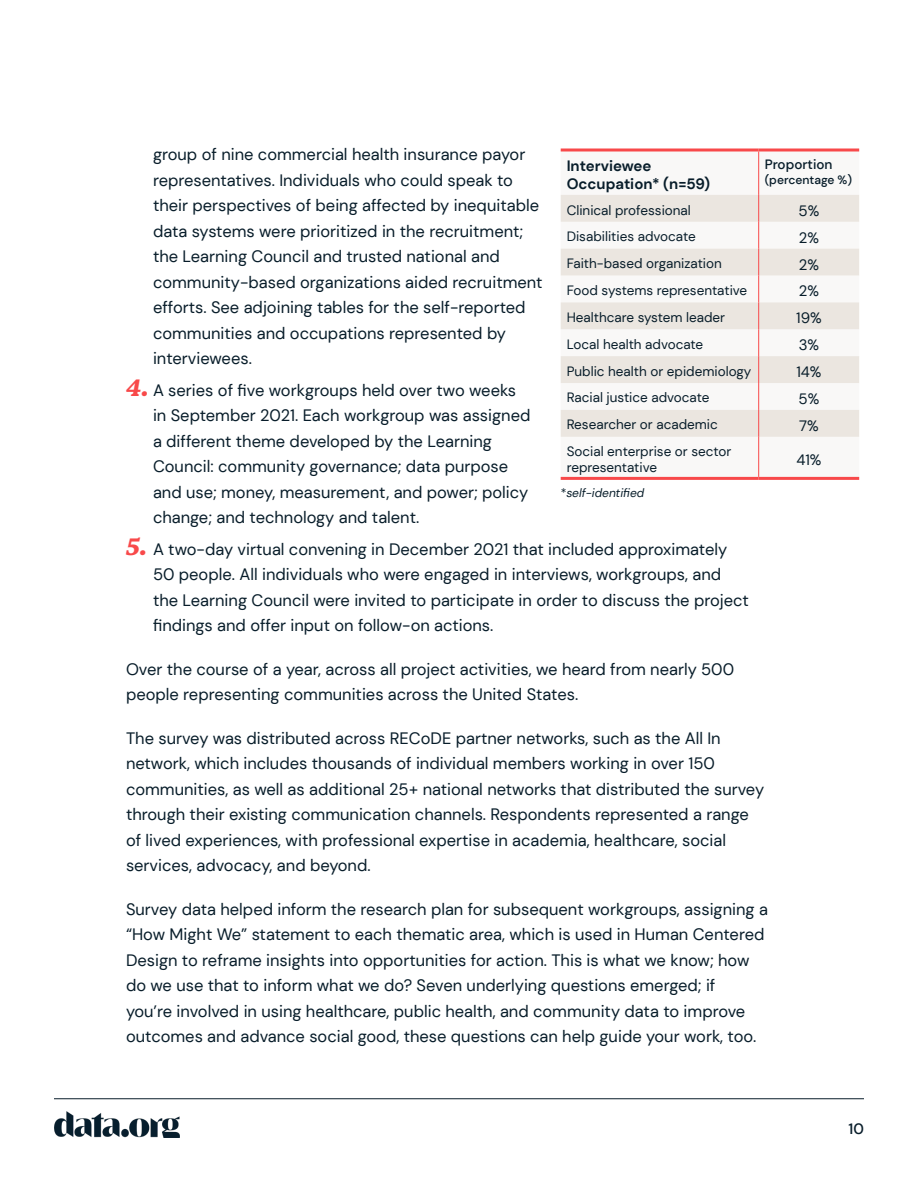
<style>
.page{position:relative;width:918px;height:1188px;background:#fff}
.page>*{position:absolute;margin:0;border:0;box-sizing:border-box;transform-origin:0 0}
.Main_paragraph{font:16.5px/25.5px "DM Sans";color:#081d2a}
.Main_paragraph-2{font:700 15px/18px "DM Sans";color:#081d2a}
.Main_paragraph-3{font:15px "DM Sans";color:#081d2a}
.t1{font:500 15px "DM Sans";color:#081d2a}
.Main_paragraph-4{font:13.5px/16.2px "DM Sans";color:#081d2a}
.Main_paragraph-5{font:500 13.5px "DM Sans";color:#081d2a}
.Main_paragraph-6{font:italic 12px "DM Sans";color:#081d2a}
.Main_paragraph-7{font:500 12px "DM Sans";color:#081d2a}
.s1{font-family:"Erode";font-weight:700;font-style:italic;font-size:28.5px;color:#f8494a}
.s2{font-style:normal}
</style>
<div class="page">
<hr style="left:54px;top:1098px;width:810px;height:1px;background:#081d2a">
<img style="left:54px;top:1111px;width:126px;height:26px">
<svg style="left:561px;top:152px;width:298px;height:325px"></svg>
<svg style="left:561px;top:195px;width:298px;height:242px;fill:#ebe6e0"></svg>
<svg style="left:758px;top:195px;width:1px;height:242px"></svg>
<svg style="left:561px;top:148px;width:198px;height:4px"></svg>
<svg style="left:759px;top:148px;width:100px;height:4px"></svg>
<hr style="left:758px;top:151px;width:1px;height:44px;background:#f8494a">
<hr style="left:758px;top:437px;width:1px;height:40px;background:#f8494a">
<hr style="left:561px;top:477px;width:198px;height:3px;background:#f8494a">
<hr style="left:759px;top:477px;width:100px;height:3px;background:#f8494a">
<p class="Main_paragraph" style="left:153px;top:142px;width:391px">group of nine commercial health insurance payor representatives. Individuals who could speak to their perspectives of being affected by inequitable data systems were prioritized in the recruitment; the Learning Council and trusted national and community-based organizations aided recruitment efforts. See adjoining tables for the self-reported communities and occupations represented by interviewees.</p>
<p class="Main_paragraph" style="left:153px;top:377px;width:379px;text-indent:-27px"><span class="s1">4.</span> A series of five workgroups held over two weeks in September 2021. Each workgroup was assigned a different theme developed by the Learning Council: community governance; data purpose and use; money, measurement, and power; policy change; and technology and talent.</p>
<p class="Main_paragraph" style="left:153px;top:536px;width:597px;text-indent:-27px"><span class="s1">5.</span> A two-day virtual convening in December 2021 that included approximately 50 people. All individuals who were engaged in interviews, workgroups, and the Learning Council were invited to participate in order to discuss the project findings and offer input on follow-on actions.</p>
<p class="Main_paragraph" style="left:126px;top:656px;width:610px">Over the course of a year, across all project activities, we heard from nearly 500 people representing communities across the United States.</p>
<p class="Main_paragraph" style="left:126px;top:725px;width:640px">The survey was distributed across RECoDE partner networks, such as the All In network, which includes thousands of individual members working in over 150 communities, as well as additional 25+ national networks that distributed the survey through their existing communication channels. Respondents represented a range of lived experiences, with professional expertise in academia, healthcare, social services, advocacy, and beyond.</p>
<p class="Main_paragraph" style="left:126px;top:896px;width:643px">Survey data helped inform the research plan for subsequent workgroups, assigning a “How Might We” statement to each thematic area, which is used in Human Centered Design to reframe insights into opportunities for action. This is what we know; how do we use that to inform what we do? Seven underlying questions emerged; if<br>you’re involved in using healthcare, public health, and community data to improve outcomes and advance social good, these questions can help guide your work, too.</p>
<p class="Main_paragraph-2" style="left:567px;top:157px;width:145px">Interviewee<br>Occupation* (n=59)</p>
<p class="Main_paragraph-5" style="left:765px;top:156px;width:69px">Proportion</p>
<p class="Main_paragraph-7" style="left:765px;top:172px;width:89px">(percentage %)</p>
<p class="Main_paragraph-4" style="left:567px;top:202px;width:126px">Clinical professional</p>
<p class="Main_paragraph-3" style="left:799px;top:201px;width:22px">5%</p>
<p class="Main_paragraph-4" style="left:567px;top:228px;width:131px">Disabilities advocate</p>
<p class="Main_paragraph-3" style="left:799px;top:228px;width:22px">2%</p>
<p class="Main_paragraph-4" style="left:567px;top:255px;width:157px">Faith-based organization</p>
<p class="Main_paragraph-3" style="left:799px;top:255px;width:22px">2%</p>
<p class="Main_paragraph-4" style="left:567px;top:282px;width:182px">Food systems representative</p>
<p class="Main_paragraph-3" style="left:799px;top:282px;width:22px">2%</p>
<p class="Main_paragraph-4" style="left:567px;top:309px;width:160px">Healthcare system leader</p>
<p class="Main_paragraph-3" style="left:796px;top:309px;width:27px">19%</p>
<p class="Main_paragraph-4" style="left:567px;top:336px;width:138px">Local health advocate</p>
<p class="Main_paragraph-3" style="left:799px;top:336px;width:22px">3%</p>
<p class="Main_paragraph-4" style="left:567px;top:363px;width:186px">Public health or epidemiology</p>
<p class="Main_paragraph-3" style="left:796px;top:363px;width:27px">14%</p>
<p class="Main_paragraph-4" style="left:567px;top:390px;width:144px">Racial justice advocate</p>
<p class="Main_paragraph-3" style="left:799px;top:389px;width:22px">5%</p>
<p class="Main_paragraph-4" style="left:567px;top:416px;width:153px">Researcher or academic</p>
<p class="Main_paragraph-3" style="left:799px;top:416px;width:21px">7%</p>
<p class="Main_paragraph-4" style="left:567px;top:443px;width:166px">Social enterprise or sector representative</p>
<p class="Main_paragraph-3" style="left:796px;top:451px;width:27px">41%</p>
<p class="Main_paragraph-6" style="left:561px;top:486px;width:85px"><span class="s2">*</span>self-identified</p>
<p class="t1" style="left:849px;top:1119px;width:17px">10</p>
</div>
